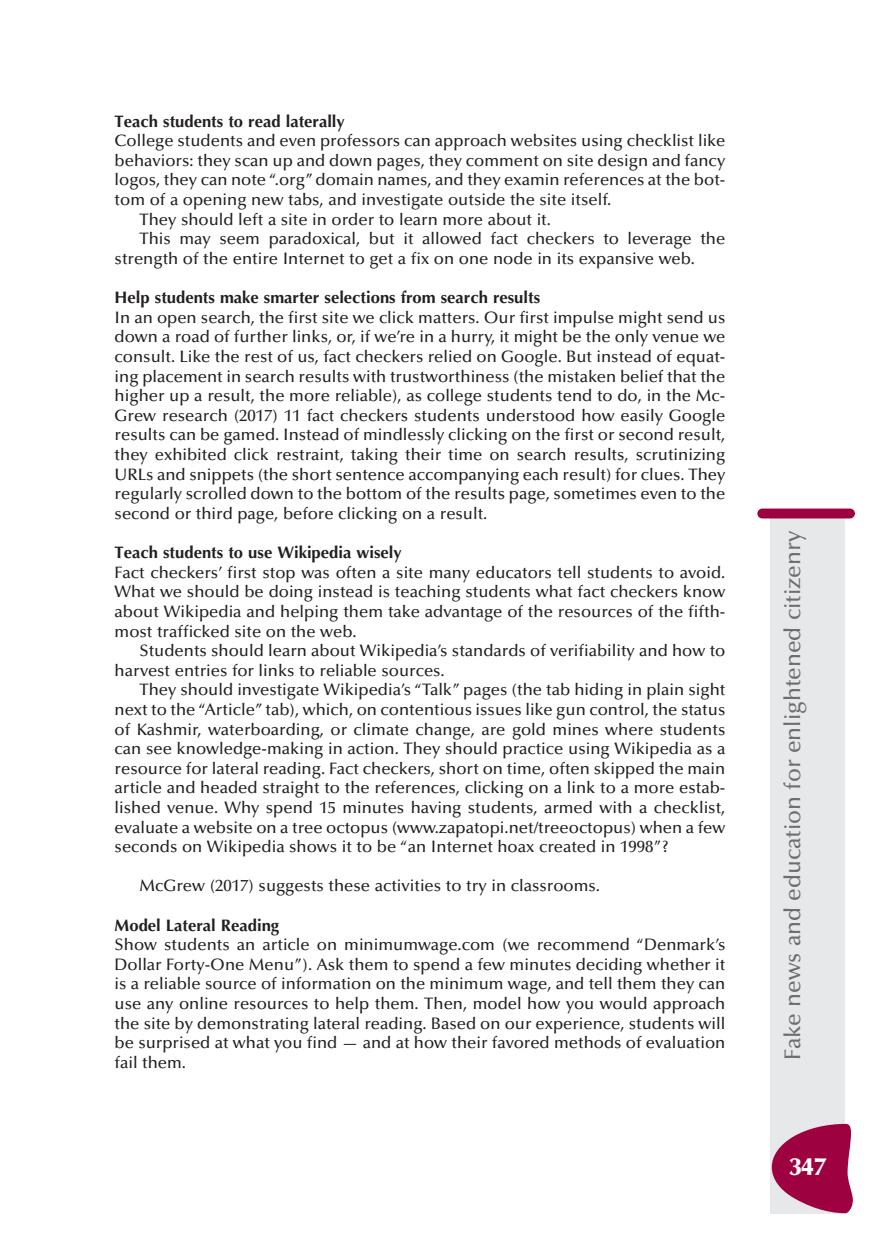
<style>
.page{position:relative;width:869px;height:1241px;background:#fff}
.page>*{position:absolute;margin:0;border:0;box-sizing:border-box;transform-origin:0 0}
.t1{font:900 24.5px "Optima";color:#fff}
.t2{font:500 22.75px "Optima";color:#6c6d70}
.t3{font:500 16.62px/19.6px "Optima";color:#231f20;text-align:justify}
.t4{font:700 16.62px "Optima";color:#231f20}
</style>
<div class="page">
<div style="left:770px;top:516px;width:74px;height:697px;background:#e7e8e9"></div>
<div style="left:757px;top:508px;width:97px;height:10px;background:#9d0140;border-radius:5px"></div>
<svg style="left:771px;top:1123px;width:82px;height:89px"></svg>
<p class="t4" style="left:115px;top:114px;width:232px">Teach students to read laterally</p>
<p class="t3" style="left:115px;top:132px;width:612px">College students and even professors can approach websites using checklist like</p>
<p class="t3" style="left:115px;top:152px;width:612px">behaviors: they scan up and down pages, they comment on site design and fancy</p>
<p class="t3" style="left:115px;top:172px;width:612px">logos, they can note“.org”domain names, and they examin references at the bot-</p>
<p class="t3" style="left:115px;top:191px;width:498px">tom of a opening new tabs, and investigate outside the site itself.</p>
<p class="t3" style="left:139px;top:211px;width:413px">They should left a site in order to learn more about it.</p>
<p class="t3" style="left:139px;top:230px;width:587px">This may seem paradoxical, but it allowed fact checkers to leverage the</p>
<p class="t3" style="left:115px;top:250px;width:581px">strength of the entire Internet to get a fix on one node in its expansive web.</p>
<p class="t4" style="left:115px;top:291px;width:427px">Help students make smarter selections from search results</p>
<p class="t3" style="left:115px;top:309px;width:612px">In an open search, the first site we click matters. Our first impulse might send us down a road of further links, or, if we’re in a hurry, it might be the only venue we consult. Like the rest of us, fact checkers relied on Google. But instead of equat&shy;ing placement in search results with trustworthiness (the mistaken belief that the higher up a result, the more reliable), as college students tend to do, in the Mc-Grew research (2017) 11 fact checkers students understood how easily Google results can be gamed. Instead of mindlessly clicking on the first or second result, they exhibited click restraint, taking their time on search results, scrutinizing URLs and snippets (the short sentence accompanying each result) for clues. They regularly scrolled down to the bottom of the results page, sometimes even to the second or third page, before clicking on a result.</p>
<p class="t4" style="left:115px;top:545px;width:288px">Teach students to use Wikipedia wisely</p>
<p class="t3" style="left:115px;top:564px;width:612px">Fact checkers’ first stop was often a site many educators tell students to avoid.<br>What we should be doing instead is teaching students what fact checkers know about Wikipedia and helping them take advantage of the resources of the fifth&shy;most trafficked site on the web.</p>
<p class="t3" style="left:115px;top:642px;width:612px;text-indent:25px">Students should learn about Wikipedia’s standards of verifiability and how to harvest entries for links to reliable sources.</p>
<p class="t3" style="left:115px;top:681px;width:612px;text-indent:25px">They should investigate Wikipedia’s “Talk” pages (the tab hiding in plain sight next to the“Article” tab), which, on contentious issues like gun control, the status of Kashmir, waterboarding, or climate change, are gold mines where students can see knowledge-making in action. They should practice using Wikipedia as a resource for lateral reading. Fact checkers, short on time, often skipped the main article and headed straight to the references, clicking on a link to a more estab&shy;lished venue. Why spend 15 minutes having students, armed with a checklist, evaluate a website on a tree octopus (www.zapatopi.net/treeoctopus) when a few seconds on Wikipedia shows it to be “an Internet hoax created in 1998”?</p>
<p class="t3" style="left:139px;top:877px;width:462px">McGrew (2017) suggests these activities to try in classrooms.</p>
<p class="t4" style="left:115px;top:918px;width:166px">Model Lateral Reading</p>
<p class="t3" style="left:114px;top:936px;width:612px">Show students an article on minimumwage.com (we recommend “Denmark’s Dollar Forty-One Menu”). Ask them to spend a few minutes deciding whether it is a reliable source of information on the minimum wage, and tell them they can use any online resources to help them. Then, model how you would approach the site by demonstrating lateral reading. Based on our experience, students will be surprised at what you find — and at how their favored methods of evaluation fail them.</p>
<h2 class="t2" style="left:783px;top:1059px;width:531px;rotate:-90deg">Fake news and education for enlightened citizenry</h2>
<h1 class="t1" style="left:789px;top:1156px;width:38px">347</h1>
</div>
